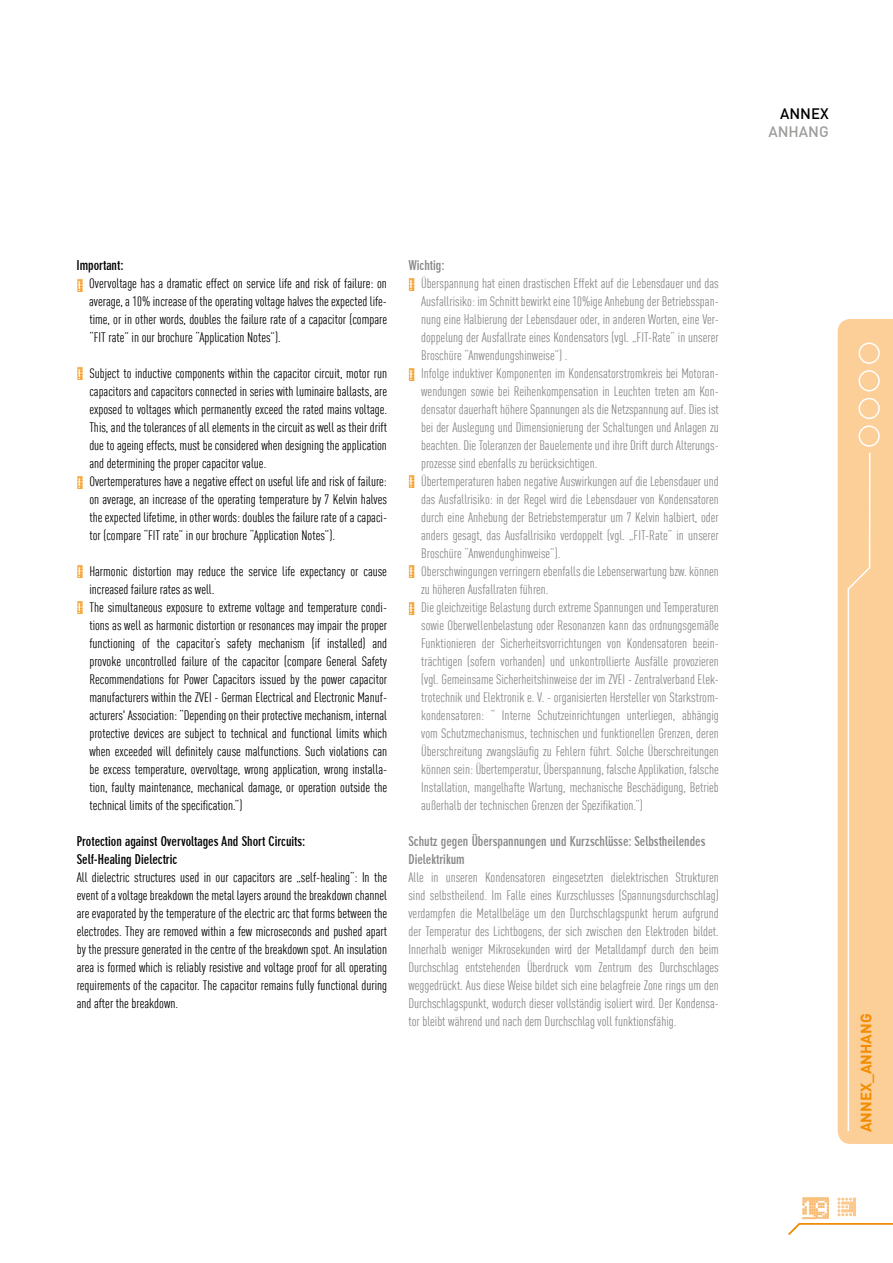
<style>
.page{position:relative;width:893px;height:1263px;background:#fff}
.page>*{position:absolute;margin:0;border:0;box-sizing:border-box;transform-origin:0 0}
.t1{font:22.5px "Dot Matrix Grid";color:#fabc74}
.t2{font:15px "DIN Bold";color:#f28c00}
.t3{font:15px "DIN Medium";color:#9d9d9c}
.t4{font:15px "DIN Medium";color:#000}
.t5{font:13.5px/18px "DIN Cond";color:#878787}
.t6{font:13.5px/18px "DIN Cond";color:#000;text-align:justify}
.t7{font:700 condensed 13.5px/18px "DIN Neuzeit Grotesk";color:#000}
.t8{font:700 condensed 13.5px/18px "DIN Neuzeit Grotesk";color:#878787}
.t9{font:13.5px "Dot Matrix Grid";color:#f28c00}
</style>
<div class="page">
<svg style="left:788px;top:1223px;width:105px;height:12px"></svg>
<svg style="left:837px;top:1197px;width:19px;height:19px"></svg>
<div style="left:838px;top:319px;width:55px;height:825px;background:#fcce98"></div>
<svg style="left:847px;top:451px;width:24px;height:682px"></svg>
<div style="left:858px;top:342px;width:22px;height:22px;border:2px solid #fff;border-radius:50%"></div>
<div style="left:858px;top:370px;width:22px;height:21px;border:2px solid #fff;border-radius:50%"></div>
<div style="left:858px;top:398px;width:22px;height:21px;border:2px solid #fff;border-radius:50%"></div>
<div style="left:858px;top:425px;width:22px;height:22px;border:2px solid #fff;border-radius:50%"></div>
<p class="t4" style="left:780px;top:104px;width:50px">ANNEX</p>
<p class="t3" style="left:768px;top:122px;width:62px">ANHANG</p>
<p class="t7" style="left:77px;top:256px;width:49px">Important:</p>
<p class="t6" style="left:89px;top:274px;width:299px">Overvoltage has a dramatic effect on service life and risk of failure: on average, a 10% increase of the operating voltage halves the expected life&shy;time, or in other words, doubles the failure rate of a capacitor (compare “FIT rate” in our brochure “Application Notes”).</p>
<p class="t6" style="left:89px;top:364px;width:299px;text-align:left">Subject to inductive components within the capacitor circuit, motor run capacitors and capacitors connected in series with luminaire ballasts, are exposed to voltages which permanently exceed the rated mains voltage.<br>This, and the tolerances of all elements in the circuit as well as their drift due to ageing effects, must be considered when designing the application and determining the proper capacitor value.<br>Overtemperatures have a negative effect on useful life and risk of failure: on average, an increase of the operating temperature by 7 Kelvin halves the expected lifetime, in other words: doubles the failure rate of a capaci&shy;tor (compare “FIT rate” in our brochure “Application Notes”).</p>
<p class="t6" style="left:89px;top:562px;width:299px;text-align:left">Harmonic distortion may reduce the service life expectancy or cause increased failure rates as well.<br>The simultaneous exposure to extreme voltage and temperature condi&shy;tions as well as harmonic distortion or resonances may impair the proper functioning of the capacitor’s safety mechanism (if installed) and provoke uncontrolled failure of the capacitor (compare General Safety Recommendations for Power Capacitors issued by the power capacitor manufacturers within the ZVEI - German Electrical and Electronic Manuf&shy;acturers' Association: “Depending on their protective mechanism, internal protective devices are subject to technical and functional limits which when exceeded will definitely cause malfunctions. Such violations can be excess temperature, overvoltage, wrong application, wrong installa&shy;tion, faulty maintenance, mechanical damage, or operation outside the technical limits of the specification.“)</p>
<p class="t7" style="left:77px;top:832px;width:230px">Protection against Overvoltages And Short Circuits:<br>Self-Healing Dielectric</p>
<p class="t6" style="left:77px;top:868px;width:312px">All dielectric structures used in our capacitors are „self-healing“: In the event of a voltage breakdown the metal layers around the breakdown channel are evaporated by the temperature of the electric arc that forms between the electrodes. They are removed within a few microseconds and pushed apart by the pressure generated in the centre of the breakdown spot. An insulation area is formed which is reliably resistive and voltage proof for all operating requirements of the capacitor. The capacitor remains fully functional during and after the breakdown.</p>
<p class="t9" style="left:77px;top:279px;width:7px">!</p>
<p class="t9" style="left:77px;top:367px;width:7px">!</p>
<p class="t9" style="left:77px;top:476px;width:7px">!</p>
<p class="t9" style="left:77px;top:565px;width:7px">!</p>
<p class="t9" style="left:77px;top:601px;width:7px">!</p>
<p class="t8" style="left:408px;top:256px;width:38px">Wichtig:</p>
<p class="t5" style="left:421px;top:274px;width:299px">Überspannung hat einen drastischen Effekt auf die Lebensdauer und das Ausfallrisiko: im Schnitt bewirkt eine 10%ige Anhebung der Betriebsspan&shy;nung eine Halbierung der Lebensdauer oder, in anderen Worten, eine Ver&shy;doppelung der Ausfallrate eines Kondensators (vgl. „FIT-Rate“ in unserer Broschüre “Anwendungshinweise”) .<br>Infolge induktiver Komponenten im Kondensatorstromkreis bei Motoran&shy;wendungen sowie bei Reihenkompensation in Leuchten treten am Kon&shy;densator dauerhaft höhere Spannungen als die Netzspannung auf. Dies ist bei der Auslegung und Dimensionierung der Schaltungen und Anlagen zu beachten. Die Toleranzen der Bauelemente und ihre Drift durch Alterungs&shy;prozesse sind ebenfalls zu berücksichtigen.<br>Übertemperaturen haben negative Auswirkungen auf die Lebensdauer und das Ausfallrisiko: in der Regel wird die Lebensdauer von Kondensatoren durch eine Anhebung der Betriebstemperatur um 7 Kelvin halbiert, oder anders gesagt, das Ausfallrisiko verdoppelt (vgl. „FIT-Rate“ in unserer Broschüre “Anwendunghinweise”).<br>Oberschwingungen verringern ebenfalls die Lebenserwartung bzw. können zu höheren Ausfallraten führen.<br>Die gleichzeitige Belastung durch extreme Spannungen und Temperaturen sowie Oberwellenbelastung oder Resonanzen kann das ordnungsgemäße Funktionieren der Sicherheitsvorrichtungen von Kondensatoren beein&shy;trächtigen (sofern vorhanden) und unkontrollierte Ausfälle provozieren (vgl. Gemeinsame Sicherheitshinweise der im ZVEI - Zentralverband Elek&shy;trotechnik und Elektronik e. V. - organisierten Hersteller von Starkstrom&shy;kondensatoren: “ Interne Schutzeinrichtungen unterliegen, abhängig vom Schutzmechanismus, technischen und funktionellen Grenzen, deren Überschreitung zwangsläufig zu Fehlern führt. Solche Überschreitungen können sein: Übertemperatur, Überspannung, falsche Applikation, falsche Installation, mangelhafte Wartung, mechanische Beschädigung, Betrieb außerhalb der technischen Grenzen der Spezifikation.“)</p>
<p class="t8" style="left:408px;top:832px;width:298px">Schutz gegen Überspannungen und Kurzschlüsse: Selbstheilendes<br>Dielektrikum</p>
<p class="t5" style="left:408px;top:868px;width:312px;text-align:justify">Alle in unseren Kondensatoren eingesetzten dielektrischen Strukturen sind selbstheilend. Im Falle eines Kurzschlusses (Spannungsdurchschlag) verdampfen die Metallbeläge um den Durchschlagspunkt herum aufgrund der Temperatur des Lichtbogens, der sich zwischen den Elektroden bildet.<br>Innerhalb weniger Mikrosekunden wird der Metalldampf durch den beim Durchschlag entstehenden Überdruck vom Zentrum des Durchschlages weggedrückt. Aus diese Weise bildet sich eine belagfreie Zone rings um den Durchschlagspunkt, wodurch dieser vollständig isoliert wird. Der Kondensa&shy;tor bleibt während und nach dem Durchschlag voll funktionsfähig.</p>
<p class="t9" style="left:408px;top:278px;width:7px">!</p>
<p class="t9" style="left:408px;top:368px;width:7px">!</p>
<p class="t9" style="left:408px;top:475px;width:7px">!</p>
<p class="t9" style="left:408px;top:565px;width:7px">!</p>
<p class="t9" style="left:408px;top:602px;width:7px">!</p>
<p class="t2" style="left:856px;top:1132px;width:120px;rotate:-90deg">ANNEX_ANHANG</p>
<h1 class="t1" style="left:801px;top:1197px;width:28px">19</h1>
</div>
